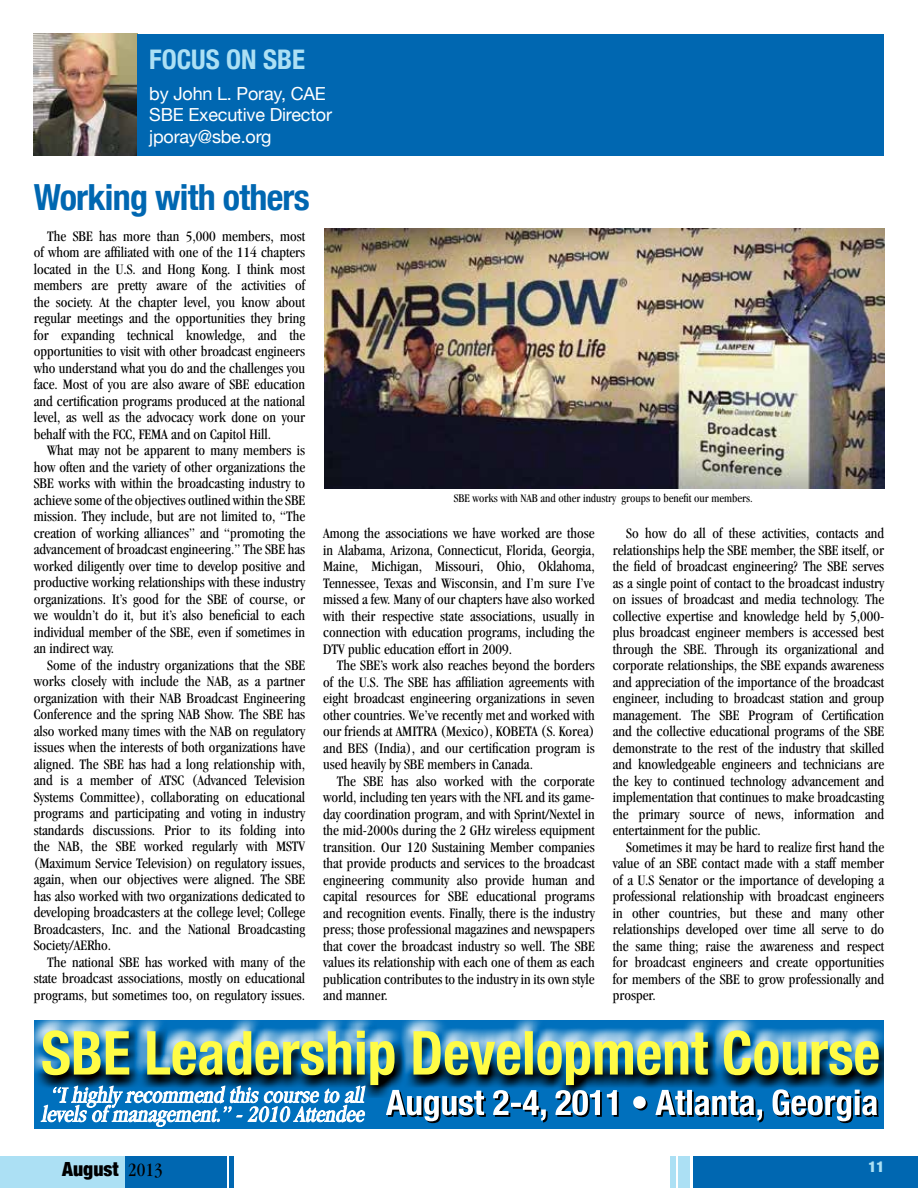
<style>
.page{position:relative;width:918px;height:1188px;background:#fff}
.page>*{position:absolute;margin:0;border:0;box-sizing:border-box;transform-origin:0 0}
.t1{font:700 condensed 36px "Helvetica Neue";letter-spacing:-.02em;color:#0067b1}
.t2{font:700 condensed 27px "Helvetica Neue";color:#ace0f4}
.t3{font:900 condensed 19.5px "Helvetica Neue";color:#000}
.t4{font:18px/21.6px "Helvetica Neue";letter-spacing:-.01em;color:#fff}
.t5{font:condensed 15px/16.5px "Garamond";color:#000;text-align:justify}
.t6{font:900 condensed 15px "Helvetica Neue";color:#ace0f4}
.t7{font:condensed 12px "Garamond";color:#000}
.s1{font-family:"Garamond";font-weight:400}
</style>
<div class="page">
<div style="left:124px;top:1156px;width:102px;height:32px;background:#0067b1"></div>
<div style="left:693px;top:1156px;width:225px;height:32px;background:#0067b1"></div>
<div style="left:678px;top:1156px;width:12px;height:32px;background:#ace0f4"></div>
<div style="left:670px;top:1156px;width:6px;height:32px;background:#ace0f4"></div>
<div style="left:0;top:1156px;width:124px;height:32px;background:#ace0f4"></div>
<div style="left:229px;top:1156px;width:5px;height:32px;background:#0067b1"></div>
<img style="left:34px;top:34px;width:103px;height:121px">
<div style="left:137px;top:34px;width:747px;height:121px;background:#0067b1"></div>
<img style="left:324px;top:229px;width:560px;height:259px">
<div style="left:35px;top:1020px;width:849px;height:109px;background:#0070bd"></div>
<svg style="left:34px;top:1020px;width:719px;height:2px"></svg>
<svg style="left:34px;top:1022px;width:850px;height:76px"></svg>
<svg style="left:42px;top:1030px;width:837px;height:55px;background:#7aa178"></svg>
<svg style="left:386px;top:1089px;width:493px;height:34px"></svg>
<svg style="left:41px;top:1081px;width:324px;height:46px"></svg>
<h2 class="t2" style="left:149px;top:43px;width:158px">FOCUS ON SBE</h2>
<p class="t4" style="left:149px;top:82px;width:184px">by John L. Poray, CAE<br>SBE Executive Director jporay@sbe.org</p>
<h1 class="t1" style="left:34px;top:175px;width:278px">Working with others</h1>
<p class="t5" style="left:34px;top:228px;width:273px;text-indent:14px">The SBE has more than 5,000 members, most of whom are affiliated with one of the 114 chapters located in the U.S. and Hong Kong. I think most members are pretty aware of the activities of the society. At the chapter level, you know about regular meetings and the opportunities they bring for expanding technical knowledge, and the opportunities to visit with other broadcast engineers who understand what you do and the challenges you face. Most of you are also aware of SBE education and certification programs produced at the national level, as well as the advocacy work done on your behalf with the FCC, FEMA and on Capitol Hill.</p>
<p class="t5" style="left:34px;top:442px;width:273px;text-indent:14px">What may not be apparent to many members is how often and the variety of other organizations the SBE works with within the broadcasting industry to achieve some of the objectives outlined within the SBE mission. They include, but are not limited to, “The creation of working alliances” and “promoting the advancement of broadcast engineering.” The SBE has worked diligently over time to develop positive and productive working relationships with these industry organizations. It’s good for the SBE of course, or we wouldn’t do it, but it’s also beneficial to each individual member of the SBE, even if sometimes in an indirect way.</p>
<p class="t5" style="left:34px;top:657px;width:273px;text-indent:14px">Some of the industry organizations that the SBE works closely with include the NAB, as a partner organization with their NAB Broadcast Engineering Conference and the spring NAB Show. The SBE has also worked many times with the NAB on regulatory issues when the interests of both organizations have aligned. The SBE has had a long relationship with, and is a member of ATSC (Advanced Television Systems Committee), collaborating on educational programs and participating and voting in industry standards discussions. Prior to its folding into the NAB, the SBE worked regularly with MSTV (Maximum Service Television) on regulatory issues, again, when our objectives were aligned. The SBE has also worked with two organizations dedicated to developing broadcasters at the college level; College Broadcasters, Inc. and the National Broadcasting Society/AERho.</p>
<p class="t5" style="left:34px;top:954px;width:273px;text-indent:14px">The national SBE has worked with many of the state broadcast associations, mostly on educational programs, but sometimes too, on regulatory issues.</p>
<p class="t7" style="left:454px;top:492px;width:301px">SBE works with NAB and other industry groups to benefit our members.</p>
<p class="t5" style="left:613px;top:525px;width:273px;text-indent:14px">So how do all of these activities, contacts and relationships help the SBE member, the SBE itself, or the field of broadcast engineering? The SBE serves as a single point of contact to the broadcast industry on issues of broadcast and media technology. The collective expertise and knowledge held by 5,000- plus broadcast engineer members is accessed best through the SBE. Through its organizational and corporate relationships, the SBE expands awareness and appreciation of the importance of the broadcast engineer, including to broadcast station and group management. The SBE Program of Certification and the collective educational programs of the SBE demonstrate to the rest of the industry that skilled and knowledgeable engineers and technicians are the key to continued technology advancement and implementation that continues to make broadcasting the primary source of news, information and entertainment for the public.</p>
<p class="t5" style="left:613px;top:838px;width:273px;text-indent:14px">Sometimes it may be hard to realize first hand the value of an SBE contact made with a staff member of a U.S Senator or the importance of developing a professional relationship with broadcast engineers in other countries, but these and many other relationships developed over time all serve to do the same thing; raise the awareness and respect for broadcast engineers and create opportunities for members of the SBE to grow professionally and prosper.</p>
<p class="t5" style="left:323px;top:525px;width:273px">Among the associations we have worked are those in Alabama, Arizona, Connecticut, Florida, Georgia, Maine, Michigan, Missouri, Ohio, Oklahoma, Tennessee, Texas and Wisconsin, and I’m sure I’ve missed a few. Many of our chapters have also worked with their respective state associations, usually in connection with education programs, including the DTV public education effort in 2009.</p>
<p class="t5" style="left:323px;top:657px;width:273px;text-indent:14px">The SBE’s work also reaches beyond the borders of the U.S. The SBE has affiliation agreements with eight broadcast engineering organizations in seven other countries. We’ve recently met and worked with our friends at AMITRA (Mexico), KOBETA (S. Korea) and BES (India), and our certification program is used heavily by SBE members in Canada.</p>
<p class="t5" style="left:323px;top:772px;width:273px;text-indent:14px">The SBE has also worked with the corporate world, including ten years with the NFL and its game&shy;day coordination program, and with Sprint/Nextel in the mid-2000s during the 2 GHz wireless equipment transition. Our 120 Sustaining Member companies that provide products and services to the broadcast engineering community also provide human and capital resources for SBE educational programs and recognition events. Finally, there is the industry press; those professional magazines and newspapers that cover the broadcast industry so well. The SBE values its relationship with each one of them as each publication contributes to the industry in its own style and manner.</p>
<h3 class="t3" style="left:62px;top:1157px;width:102px">August <span class="s1">2013</span></h3>
<p class="t6" style="left:869px;top:1157px;width:17px">11</p>
</div>
